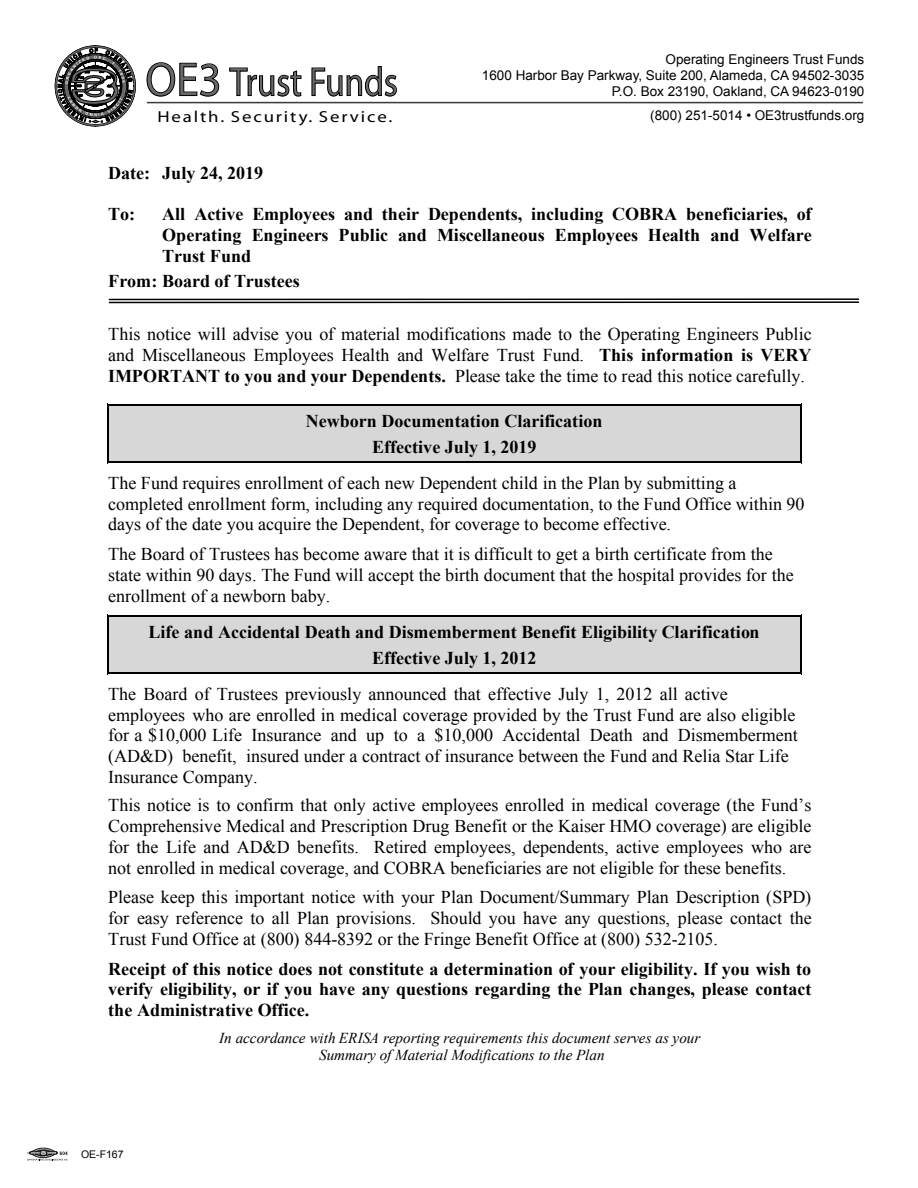
<style>
.page{position:relative;width:918px;height:1188px;background:#fff}
.page>*{position:absolute;margin:0;border:0;box-sizing:border-box;transform-origin:0 0}
.t1{font:40.8px "Myriad";color:#686868;scale:.86 1}
.t2{font:18px/20.9px "Times New Roman";color:#000;text-align:justify}
.t3{font:700 18px/20.9px "Times New Roman";color:#000;text-align:justify}
.t4{font:16.05px "Myriad";letter-spacing:.1em;color:#000;scale:1.18 1}
.t5{font:italic 15.15px/17.2px "Times New Roman";color:#000;text-align:center}
.t6{font:13.5px/16.2px "Arial";color:#000;text-align:right}
.t7{font:10.5px "Arial";color:#000}
.s1{font-size:47.85px}
.s2{font-weight:700}
</style>
<div class="page">
<svg style="left:55px;top:45px;width:81px;height:82px"></svg>
<svg style="left:146px;top:62px;width:74px;height:35px"></svg>
<svg style="left:229px;top:67px;width:73px;height:30px"></svg>
<svg style="left:311px;top:66px;width:86px;height:38px"></svg>
<hr style="left:147px;top:102px;width:716px;height:1px;background:#3a3a3a">
<div style="left:116px;top:406px;width:677px;height:30px;background:#d7d7d7"></div>
<div style="left:116px;top:436px;width:677px;height:25px;background:#d7d7d7"></div>
<hr style="left:109px;top:404px;width:691px;height:1px;background:#000">
<hr style="left:109px;top:405px;width:691px;height:1px;background:#000">
<hr style="left:109px;top:406px;width:1px;height:55px;background:#000">
<hr style="left:107px;top:406px;width:1px;height:55px;background:#000">
<hr style="left:109px;top:463px;width:691px;height:1px;background:#000">
<hr style="left:109px;top:461px;width:691px;height:1px;background:#000">
<hr style="left:801px;top:406px;width:1px;height:55px;background:#000">
<hr style="left:800px;top:406px;width:1px;height:55px;background:#000">
<div style="left:116px;top:617px;width:677px;height:30px;background:#d7d7d7"></div>
<div style="left:116px;top:647px;width:677px;height:25px;background:#d7d7d7"></div>
<hr style="left:109px;top:615px;width:691px;height:1px;background:#000">
<hr style="left:109px;top:616px;width:691px;height:1px;background:#000">
<hr style="left:109px;top:617px;width:1px;height:55px;background:#000">
<hr style="left:107px;top:617px;width:1px;height:55px;background:#000">
<hr style="left:109px;top:673px;width:691px;height:1px;background:#000">
<hr style="left:109px;top:672px;width:691px;height:1px;background:#000">
<hr style="left:801px;top:617px;width:1px;height:55px;background:#000">
<hr style="left:800px;top:617px;width:1px;height:55px;background:#000">
<hr style="left:109px;top:301px;width:750px;height:2px;background:#000">
<hr style="left:109px;top:298px;width:750px;height:2px;background:#000">
<svg style="left:27px;top:1148px;width:40px;height:13px"></svg>
<p class="t1" style="left:145px;top:62px;width:295px"><span class="s1">OE3</span> Trust Funds</p>
<p class="t4" style="left:157px;top:109px;width:201px">Health. Security. Service.</p>
<p class="t6" style="left:482px;top:51px;width:384px">Operating Engineers Trust Funds<br>1600 Harbor Bay Parkway, Suite 200, Alameda, CA 94502-3035<br>P.O. Box 23190, Oakland, CA 94623-0190</p>
<p class="t6" style="left:650px;top:107px;width:216px">(800) 251-5014 • OE3trustfunds.org</p>
<p class="t3" style="left:108px;top:162px;width:157px">Date: July 24, 2019</p>
<p class="t3" style="left:108px;top:203px;width:28px">To:</p>
<p class="t3" style="left:162px;top:203px;width:651px">All Active Employees and their Dependents, including COBRA beneficiaries, of Operating Engineers Public and Miscellaneous Employees Health and Welfare Trust Fund</p>
<p class="t3" style="left:108px;top:270px;width:193px">From: Board of Trustees</p>
<p class="t2" style="left:108px;top:324px;width:705px">This notice will advise you of material modifications made to the Operating Engineers Public and Miscellaneous Employees Health and Welfare Trust Fund. <span class="s2">This information is VERY IMPORTANT to you and your Dependents.</span> Please take the time to read this notice carefully.</p>
<p class="t3" style="left:306px;top:408px;width:298px;line-height:25.7px;text-align:center">Newborn Documentation Clarification<br>Effective July 1, 2019</p>
<p class="t2" style="left:108px;top:472px;width:698px;text-align:left">The Fund requires enrollment of each new Dependent child in the Plan by submitting a completed enrollment form, including any required documentation, to the Fund Office within 90 days of the date you acquire the Dependent, for coverage to become effective.</p>
<p class="t2" style="left:108px;top:544px;width:687px;text-align:left">The Board of Trustees has become aware that it is difficult to get a birth certificate from the state within 90 days. The Fund will accept the birth document that the hospital provides for the enrollment of a newborn baby.</p>
<p class="t3" style="left:149px;top:619px;width:613px;line-height:25.7px;text-align:center">Life and Accidental Death and Dismemberment Benefit Eligibility Clarification<br>Effective July 1, 2012</p>
<p class="t2" style="left:108px;top:683px;width:691px;text-align:left">The Board of Trustees previously announced that effective July 1, 2012 all active employees who are enrolled in medical coverage provided by the Trust Fund are also eligible for a $10,000 Life Insurance and up to a $10,000 Accidental Death and Dismemberment (AD&amp;D) benefit, insured under a contract of insurance between the Fund and Relia Star Life Insurance Company.</p>
<p class="t2" style="left:108px;top:795px;width:705px">This notice is to confirm that only active employees enrolled in medical coverage (the Fund’s Comprehensive Medical and Prescription Drug Benefit or the Kaiser HMO coverage) are eligible for the Life and AD&amp;D benefits. Retired employees, dependents, active employees who are not enrolled in medical coverage, and COBRA beneficiaries are not eligible for these benefits.</p>
<p class="t2" style="left:108px;top:887px;width:705px">Please keep this important notice with your Plan Document/Summary Plan Description (SPD) for easy reference to all Plan provisions. Should you have any questions, please contact the Trust Fund Office at (800) 844-8392 or the Fringe Benefit Office at (800) 532-2105.</p>
<p class="t3" style="left:108px;top:958px;width:705px">Receipt of this notice does not constitute a determination of your eligibility. If you wish to verify eligibility, or if you have any questions regarding the Plan changes, please contact the Administrative Office.</p>
<p class="t5" style="left:219px;top:1029px;width:483px">In accordance with ERISA reporting requirements this document serves as your<br>Summary of Material Modifications to the Plan</p>
<p class="t7" style="left:81px;top:1148px;width:44px">OE-F167</p>
</div>
